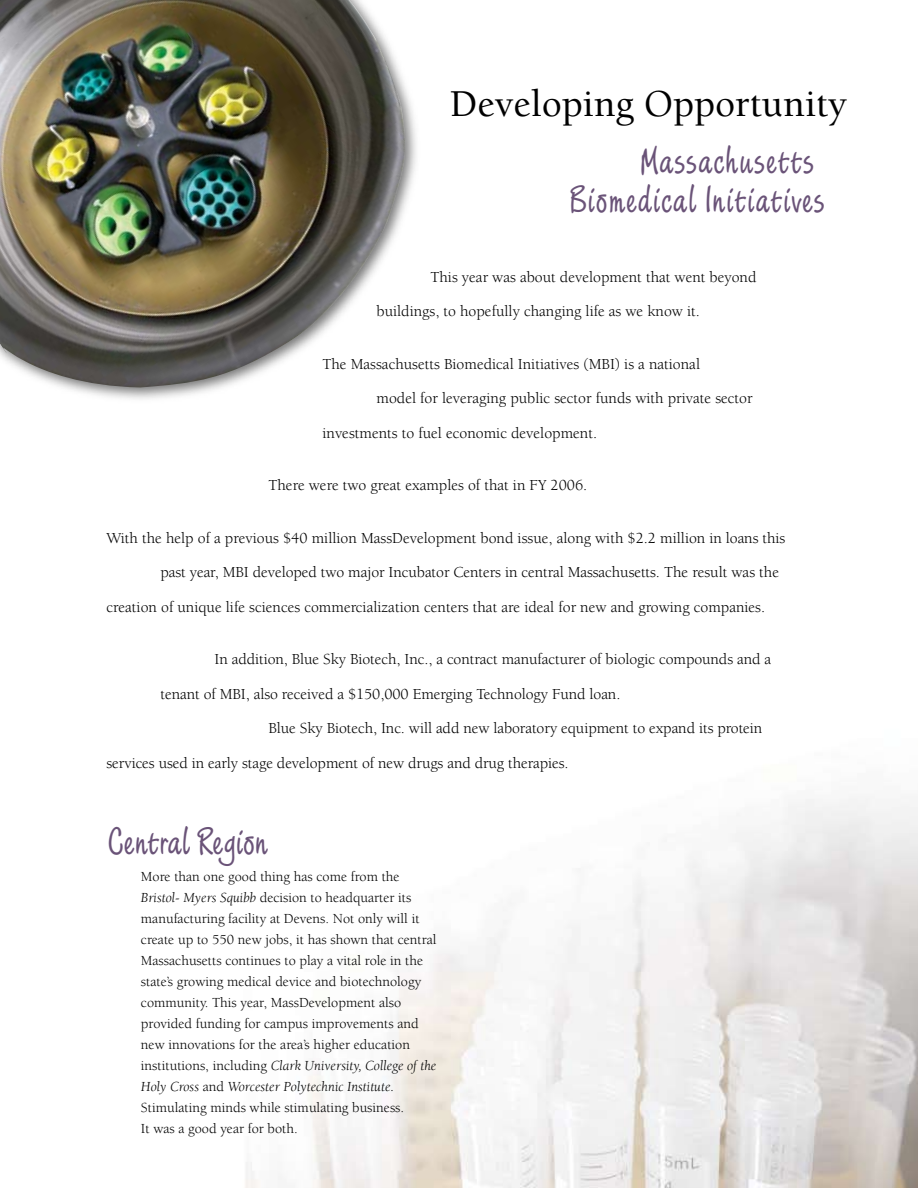
<style>
.page{position:relative;width:918px;height:1188px;background:#fff}
.page>*{position:absolute;margin:0;border:0;box-sizing:border-box;transform-origin:0 0}
.t1{font:42px/39px "Limehouse Script Plain";letter-spacing:.02em;color:#6a5378;text-align:right}
.t2{font:42px "Limehouse Script Plain";color:#6a5378}
.t3{font:500 39px "Berkeley";color:#000}
.t4{font:15.75px/34.5px "Berkeley";color:#000}
.t5{font:14.25px/21px "Berkeley";color:#000}
.s1{font-style:italic}
</style>
<div class="page">
<img style="left:245px;top:798px;width:673px;height:390px">
<div style="left:0;top:0;width:423px;height:405px;background:#000;opacity:.55"></div>
<img style="left:0;top:0;width:409px;height:387px">
<h2 class="t3" style="left:450px;top:83px;width:398px">Developing Opportunity</h2>
<h1 class="t1" style="left:569px;top:139px;width:257px">Massachusetts<br>Biomedical Initiatives</h1>
<p class="t4" style="left:376px;top:260px;width:382px;text-indent:54px">This year was about development that went beyond buildings, to hopefully changing life as we know it.</p>
<p class="t4" style="left:322px;top:347px;width:379px">The Massachusetts Biomedical Initiatives (MBI) is a national</p>
<p class="t4" style="left:376px;top:381px;width:378px">model for leveraging public sector funds with private sector</p>
<p class="t4" style="left:322px;top:416px;width:276px">investments to fuel economic development.</p>
<p class="t4" style="left:268px;top:468px;width:320px">There were two great examples of that in FY 2006.</p>
<p class="t4" style="left:106px;top:521px;width:680px">With the help of a previous $40 million MassDevelopment bond issue, along with $2.2 million in loans this</p>
<p class="t4" style="left:160px;top:555px;width:620px">past year, MBI developed two major Incubator Centers in central Massachusetts. The result was the</p>
<p class="t4" style="left:106px;top:590px;width:660px">creation of unique life sciences commercialization centers that are ideal for new and growing companies.</p>
<p class="t4" style="left:214px;top:642px;width:558px">In addition, Blue Sky Biotech, Inc., a contract manufacturer of biologic compounds and a</p>
<p class="t4" style="left:160px;top:677px;width:461px">tenant of MBI, also received a $150,000 Emerging Technology Fund loan.</p>
<p class="t4" style="left:268px;top:711px;width:495px">Blue Sky Biotech, Inc. will add new laboratory equipment to expand its protein</p>
<p class="t4" style="left:106px;top:746px;width:464px">services used in early stage development of new drugs and drug therapies.</p>
<h1 class="t2" style="left:108px;top:815px;width:161px">Central Region</h1>
<p class="t5" style="left:141px;top:867px;width:297px">More than one good thing has come from the <span class="s1">Bristol- Myers Squibb</span> decision to headquarter its manufacturing facility at Devens. Not only will it create up to 550 new jobs, it has shown that central Massachusetts continues to play a vital role in the state’s growing medical device and biotechnology community. This year, MassDevelopment also provided funding for campus improvements and new innovations for the area’s higher education institutions, including <span class="s1">Clark University, College of the Holy Cross</span> and <span class="s1">Worcester Polytechnic Institute.<br></span>Stimulating minds while stimulating business.<br>It was a good year for both.</p>
</div>
